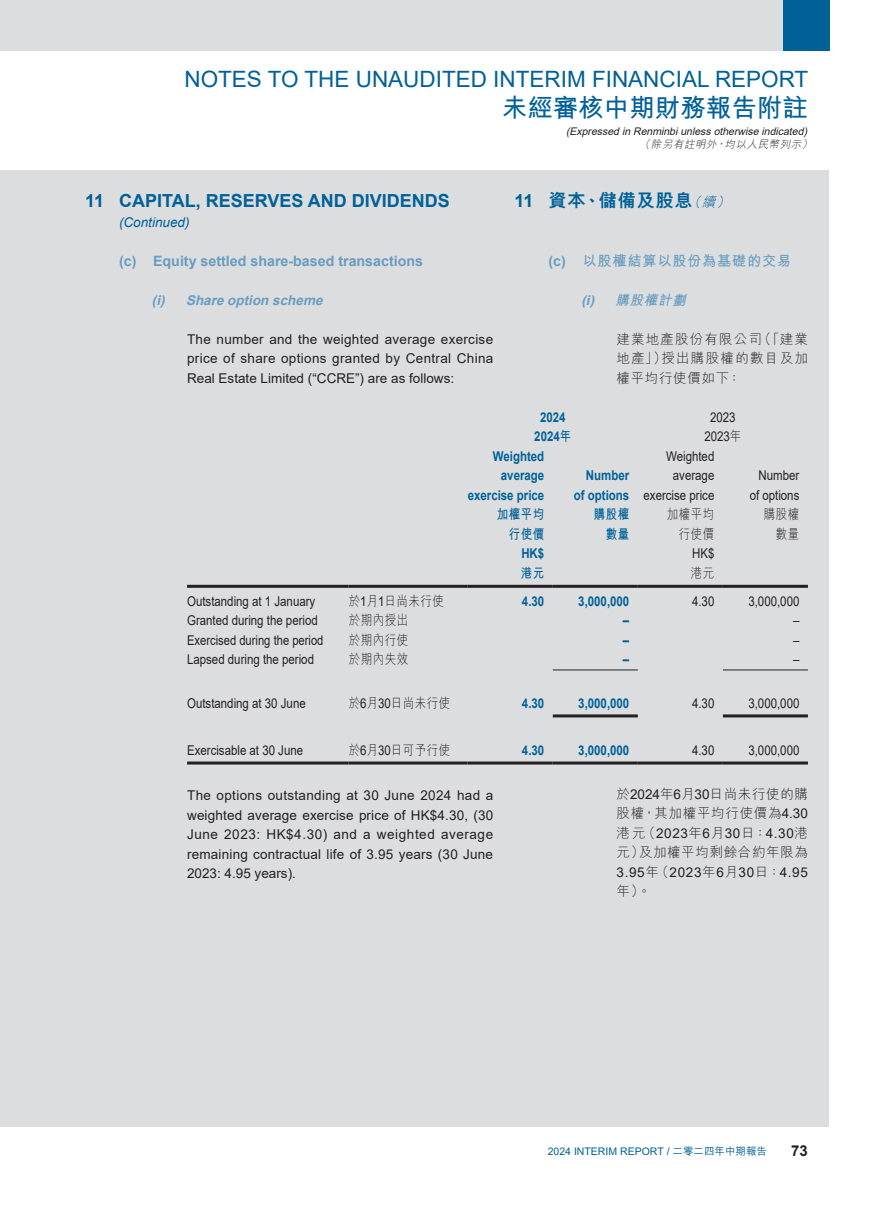
<style>
.page{position:relative;width:893px;height:1212px;background:#fff}
.page>*{position:absolute;margin:0;border:0;box-sizing:border-box;transform-origin:0 0}
.t1{font:700 25.5px "M Hei HK";color:#006198}
.t2{font:22.5px "Arial";color:#006198}
.t3{font:700 18px "Arial";color:#006198}
.t4{font:800 18px "M Hei HK";letter-spacing:.05em;color:#006198}
.t5{font:700 15px "Arial";color:#231f20}
.t6{font:700 14.25px "Arial";color:#689cc0}
.t7{font:700 14.25px "M Hei HK";letter-spacing:.05em;color:#689cc0}
.t8{font:13.5px/19.5px "Arial";color:#231f20;text-align:justify}
.t9{font:13.5px/19.5px "Arial";color:#231f20;text-align:right;scale:.85 1}
.t10{font:700 13.5px/19.5px "Arial";color:#006198;text-align:right;scale:.85 1}
.t11{font:300 13.5px/19.5px "M Hei HK";letter-spacing:.05em;color:#231f20;text-align:justify}
.t12{font:300 13.5px/19.5px "M Hei HK";letter-spacing:.05em;color:#231f20;text-align:right;scale:.85 1}
.t13{font:13.5px "Arial";color:#231f20;scale:.83 1}
.t14{font:13.5px "Arial";letter-spacing:.045em;color:#231f20}
.t15{font:italic 700 13.5px "Arial";color:#689cc0}
.t16{font:700 13.5px/19.5px "M Hei HK";letter-spacing:.05em;color:#006198;text-align:right;scale:.85 1}
.t17{font:italic 13.5px "Arial";color:#006198}
.t18{font:italic 700 13.5px "M Hei HK";color:#689cc0}
.t19{font:italic 10.5px "Arial";color:#231f20}
.t20{font:500 10.5px "M Hei HK";color:#006198}
.t21{font:italic 300 10.5px "M Hei HK";color:#231f20}
.s1{font-family:"Arial";font-weight:700}
.s2{font-weight:300;font-style:italic;font-size:13.5px}
.s3{font-family:"Arial"}
.s4{font-family:"M Hei HK"}
.s5{font-family:"M Hei HK";font-weight:300}
.s6{font-family:"Arial";font-weight:400}
</style>
<div class="page">
<div style="left:0;top:170px;width:829px;height:957px;background:#dcdddf"></div>
<div style="left:782px;top:0;width:47px;height:51px;background:#006198"></div>
<div style="left:0;top:0;width:782px;height:51px;background:#dcdddf"></div>
<svg style="left:468px;top:584px;width:170px;height:134px"></svg>
<hr style="left:187px;top:585px;width:162px;height:3px;background:#231f20">
<hr style="left:349px;top:585px;width:119px;height:3px;background:#231f20">
<hr style="left:468px;top:585px;width:85px;height:3px;background:#231f20">
<hr style="left:553px;top:585px;width:85px;height:3px;background:#231f20">
<hr style="left:638px;top:585px;width:85px;height:3px;background:#231f20">
<hr style="left:723px;top:585px;width:85px;height:3px;background:#231f20">
<hr style="left:553px;top:669px;width:85px;height:1px;background:#231f20">
<hr style="left:723px;top:669px;width:85px;height:1px;background:#231f20">
<hr style="left:553px;top:714px;width:85px;height:3px;background:#231f20">
<hr style="left:723px;top:714px;width:85px;height:3px;background:#231f20">
<hr style="left:187px;top:761px;width:162px;height:3px;background:#231f20">
<hr style="left:349px;top:761px;width:119px;height:3px;background:#231f20">
<hr style="left:468px;top:761px;width:85px;height:3px;background:#231f20">
<hr style="left:553px;top:761px;width:85px;height:3px;background:#231f20">
<hr style="left:638px;top:761px;width:85px;height:3px;background:#231f20">
<hr style="left:723px;top:761px;width:85px;height:3px;background:#231f20">
<h2 class="t2" style="left:184px;top:63px;width:625px">NOTES TO THE UNAUDITED INTERIM FINANCIAL REPORT</h2>
<h1 class="t1" style="left:502px;top:89px;width:308px">未經審核中期財務報告附註</h1>
<p class="t19" style="left:566px;top:124px;width:246px">(Expressed in Renminbiunlessotherwise indicated)</p>
<p class="t21" style="left:640px;top:139px;width:176px">（除另有註明外，均以人民幣列示）</p>
<h3 class="t3" style="left:85px;top:188px;width:366px">11 CAPITAL, RESERVES AND DIVIDENDS</h3>
<p class="t17" style="left:119px;top:213px;width:72px">(Continued)</p>
<p class="t6" style="left:119px;top:251px;width:306px">(c) Equity settled share-based transactions</p>
<p class="t15" style="left:152px;top:291px;width:176px">(i) Shareoption scheme</p>
<p class="t8" style="left:187px;top:329px;width:308px">The number and the weighted average exercise price of share options granted by Central China Real Estate Limited (“CCRE”) are as follows:</p>
<h3 class="t4" style="left:514px;top:192px;width:220px"><span class="s1">11</span> 資本、儲備及股息<span class="s2">（續）</span></h3>
<p class="t7" style="left:549px;top:250px;width:244px"><span class="s3">(c)</span> 以股權結算以股份為基礎的交易</p>
<p class="t18" style="left:581px;top:290px;width:109px"><span class="s3">(i)</span> 購股權計劃</p>
<p class="t11" style="left:617px;top:329px;width:193px">建業地產股份有限公司（「建業地產」）授出購股權的數目及加權平均行使價如下：</p>
<p class="t10" style="left:540px;top:408px;width:32px">2024</p>
<p class="t9" style="left:710px;top:407px;width:32px">2023</p>
<p class="t10" style="left:534px;top:427px;width:45px">2024<span class="s4">年</span></p>
<p class="t9" style="left:704px;top:427px;width:45px">2023<span class="s5">年</span></p>
<p class="t10" style="left:468px;top:447px;width:92px">Weighted average exercise price</p>
<p class="t9" style="left:644px;top:446px;width:85px">Weighted average exercise price</p>
<p class="t10" style="left:574px;top:466px;width:67px">Number of options</p>
<p class="t9" style="left:750px;top:466px;width:60px">Number of options</p>
<p class="t16" style="left:497px;top:503px;width:58px">加權平均行使價</p>
<p class="t16" style="left:594px;top:503px;width:43px">購股權數量</p>
<p class="t12" style="left:667px;top:504px;width:58px">加權平均行使價</p>
<p class="t12" style="left:764px;top:504px;width:43px">購股權數量</p>
<p class="t10" style="left:521px;top:544px;width:28px">HK$</p>
<p class="t9" style="left:692px;top:544px;width:28px">HK$</p>
<p class="t16" style="left:521px;top:562px;width:29px">港元</p>
<p class="t12" style="left:691px;top:563px;width:29px">港元</p>
<p class="t9" style="left:187px;top:591px;width:152px">Outstanding at 1 January</p>
<p class="t12" style="left:349px;top:591px;width:114px">於<span class="s6">1</span>月<span class="s6">1</span>日尚未行使</p>
<p class="t10" style="left:522px;top:591px;width:28px">4.30</p>
<p class="t10" style="left:578px;top:591px;width:62px">3,000,000</p>
<p class="t9" style="left:692px;top:591px;width:28px">4.30</p>
<p class="t9" style="left:748px;top:591px;width:62px">3,000,000</p>
<p class="t9" style="left:187px;top:610px;width:155px">Granted during the period</p>
<p class="t12" style="left:349px;top:610px;width:72px">於期內授出</p>
<p class="t10" style="left:623px;top:611px;width:9px">–</p>
<p class="t9" style="left:793px;top:610px;width:9px">–</p>
<p class="t13" style="left:187px;top:630px;width:166px">Exercised during the period</p>
<p class="t12" style="left:349px;top:630px;width:72px">於期內行使</p>
<p class="t10" style="left:623px;top:630px;width:9px">–</p>
<p class="t9" style="left:793px;top:630px;width:9px">–</p>
<p class="t9" style="left:187px;top:649px;width:151px">Lapsed during the period</p>
<p class="t12" style="left:349px;top:649px;width:72px">於期內失效</p>
<p class="t10" style="left:623px;top:650px;width:9px">–</p>
<p class="t9" style="left:793px;top:649px;width:9px">–</p>
<p class="t9" style="left:187px;top:693px;width:141px">Outstanding at 30 June</p>
<p class="t12" style="left:349px;top:693px;width:121px">於<span class="s6">6</span>月<span class="s6">30</span>日尚未行使</p>
<p class="t10" style="left:522px;top:693px;width:28px">4.30</p>
<p class="t10" style="left:578px;top:693px;width:62px">3,000,000</p>
<p class="t9" style="left:692px;top:693px;width:28px">4.30</p>
<p class="t9" style="left:748px;top:693px;width:62px">3,000,000</p>
<p class="t9" style="left:187px;top:740px;width:138px">Exercisable at 30 June</p>
<p class="t12" style="left:349px;top:740px;width:121px">於<span class="s6">6</span>月<span class="s6">30</span>日可予行使</p>
<p class="t10" style="left:522px;top:740px;width:28px">4.30</p>
<p class="t10" style="left:578px;top:740px;width:62px">3,000,000</p>
<p class="t9" style="left:692px;top:740px;width:28px">4.30</p>
<p class="t9" style="left:748px;top:740px;width:62px">3,000,000</p>
<p class="t8" style="left:187px;top:785px;width:308px">The options outstanding at 30 June 2024 had a weighted average exercise price of HK$4.30, (30<br>June 2023: HK$4.30) and a weighted average remaining contractual life of 3.95 years (30 June 2023: 4.95 years).</p>
<p class="t11" style="left:617px;top:784px;width:193px">於<span class="s6">2024</span>年<span class="s6">6</span>月<span class="s6">30</span>日尚未行使的購股權，其加權平均行使價為<span class="s6">4.30</span></p>
<p class="t8" style="left:617px;top:823px;width:193px"><span class="s5">港元（</span>2023<span class="s5">年</span>6<span class="s5">月</span>30<span class="s5">日：</span>4.30<span class="s5">港</span></p>
<p class="t11" style="left:617px;top:842px;width:193px">元）及加權平均剩餘合約年限為</p>
<p class="t14" style="left:617px;top:862px;width:193px">3.95<span class="s5">年（</span>2023<span class="s5">年</span>6<span class="s5">月</span>30<span class="s5">日：</span>4.95</p>
<p class="t11" style="left:617px;top:881px;width:36px">年）。</p>
<p class="t20" style="left:548px;top:1144px;width:221px">2024 INTERIM REPORT / 二零二四年中期報告</p>
<p class="t5" style="left:791px;top:1140px;width:18px">73</p>
</div>
